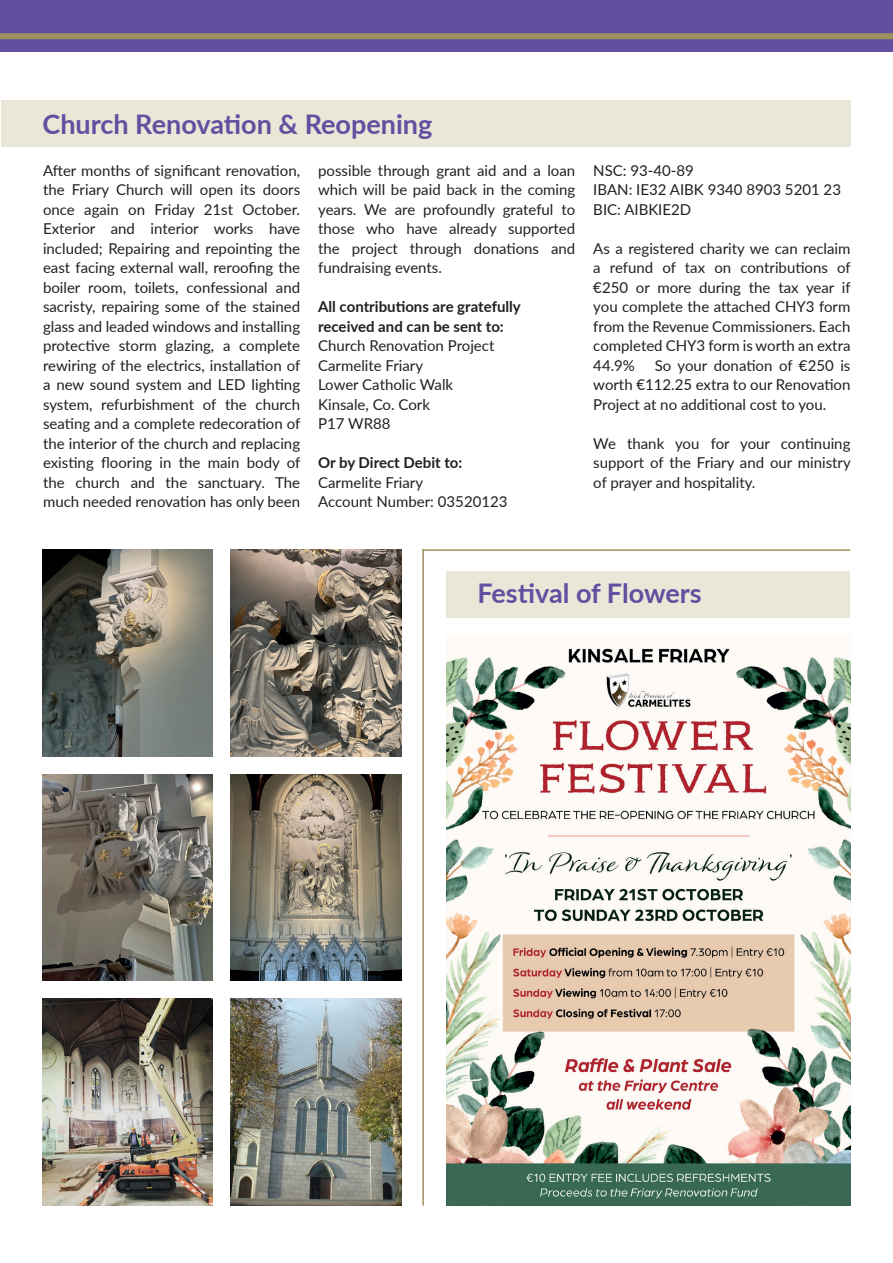
<style>
.page{position:relative;width:893px;height:1263px;background:#fff}
.page>*{position:absolute;margin:0;border:0;box-sizing:border-box;transform-origin:0 0}
.t1{font:700 27px "Lato";color:#624fa0}
.t2{font:15px/19.5px "Lato";color:#231f20;text-align:justify}
.t3{font:700 15px/19.5px "Lato";color:#231f20}
</style>
<div class="page">
<div style="left:1px;top:100px;width:849px;height:46px;background:#eae6d8"></div>
<div style="left:446px;top:571px;width:404px;height:46px;background:#eae6d8"></div>
<div style="left:0;top:0;width:893px;height:51px;background:#624fa0"></div>
<div style="left:0;top:33px;width:893px;height:6px;background:#9e925e"></div>
<img style="left:446px;top:648px;width:404px;height:557px">
<hr style="left:422px;top:549px;width:2px;height:656px;background:#9e925e">
<hr style="left:422px;top:549px;width:428px;height:2px;background:#9e925e">
<img style="left:43px;top:549px;width:170px;height:207px">
<img style="left:231px;top:549px;width:170px;height:207px">
<img style="left:43px;top:774px;width:170px;height:207px">
<img style="left:231px;top:774px;width:170px;height:207px">
<img style="left:43px;top:999px;width:170px;height:206px">
<img style="left:231px;top:999px;width:170px;height:206px">
<h1 class="t1" style="left:43px;top:104px;width:391px">Church Renovation &amp; Reopening</h1>
<p class="t2" style="left:43px;top:160px;width:259px">After months of significant renovation, the Friary Church will open its doors once again on Friday 21st October.<br>Exterior and interior works have included; Repairing and repointing the east facing external wall, reroofing the boiler room, toilets, confessional and sacristy, repairing some of the stained glass and leaded windows and installing protective storm glazing, a complete rewiring of the electrics, installation of a new sound system and LED lighting system, refurbishment of the church seating and a complete redecoration of the interior of the church and replacing existing flooring in the main body of the church and the sanctuary. The much needed renovation has only been</p>
<p class="t2" style="left:318px;top:160px;width:259px">possible through grant aid and a loan which will be paid back in the coming years. We are profoundly grateful to those who have already supported the project through donations and fundraising events.</p>
<p class="t3" style="left:318px;top:296px;width:204px">All contributions are gratefully received and can be sent to:</p>
<p class="t2" style="left:318px;top:335px;width:178px;text-align:left">Church Renovation Project<br>Carmelite Friary<br>Lower Catholic Walk<br>Kinsale, Co. Cork<br>P17 WR88</p>
<p class="t3" style="left:318px;top:452px;width:146px">Or by Direct Debit to:</p>
<p class="t2" style="left:318px;top:472px;width:191px">Carmelite Friary<br>Account Number: 03520123</p>
<p class="t2" style="left:593px;top:160px;width:249px;text-align:left">NSC: 93-40-89<br>IBAN: IE32 AIBK 9340 8903 5201 23<br>BIC: AIBKIE2D</p>
<p class="t2" style="left:593px;top:238px;width:259px">As a registered charity we can reclaim a refund of tax on contributions of €250 or more during the tax year if you complete the attached CHY3 form from the Revenue Commissioners. Each completed CHY3 form is worth an extra 44.9%</p>
<p class="t2" style="left:593px;top:355px;width:259px;text-indent:61px">So your donation of €250 is worth €112.25 extra to our Renovation Project at no additional cost to you.</p>
<p class="t2" style="left:593px;top:433px;width:259px">We thank you for your continuing support of the Friary and our ministry of prayer and hospitality.</p>
<h1 class="t1" style="left:477px;top:573px;width:226px">Festival of Flowers</h1>
</div>
